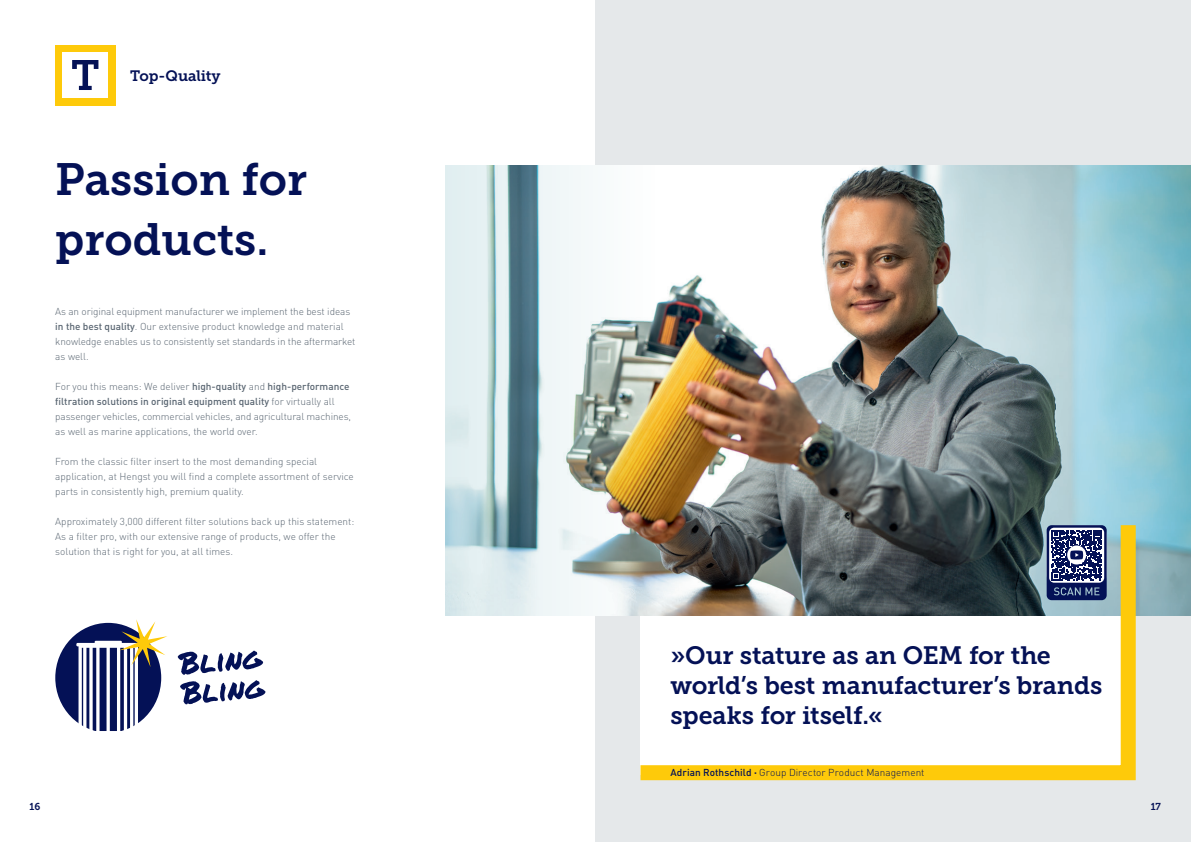
<style>
.page{position:relative;width:1191px;height:842px;background:#fff}
.page>*{position:absolute;margin:0;border:0;box-sizing:border-box;transform-origin:0 0}
.t1{font:45px "Museo Slab 700";color:#041156}
.Einf__Abs{font:25px/30px "Museo Slab 700";letter-spacing:-.01em;color:#041156}
.t2{font:15px "Museo Slab 700";letter-spacing:-.01em;color:#041156}
.t3{font:300 10px/15px "DIN Pro";color:#596571}
.t4{font:300 10px "DIN Pro";letter-spacing:.005em;color:#041156}
.t5{font:10px "Museo Slab 700";color:#041156}
.s1{font-weight:500}
.s2{font-weight:700}
</style>
<div class="page">
<div style="left:595px;top:0;width:596px;height:842px;background:#e5e8ea"></div>
<img style="left:655px;top:165px;width:536px;height:450px">
<svg style="left:629px;top:510px;width:514px;height:271px;background:#c4c3b3"></svg>
<img style="left:445px;top:165px;width:210px;height:450px">
<div style="left:55px;top:623px;width:106px;height:110px;background:#041156;border-radius:50%"></div>
<svg style="left:76px;top:619px;width:91px;height:114px"></svg>
<svg style="left:178px;top:651px;width:87px;height:53px"></svg>
<div style="left:55px;top:45px;width:60px;height:60px;background:#feca0a"></div>
<div style="left:63px;top:52px;width:45px;height:46px;background:#fff"></div>
<svg style="left:72px;top:60px;width:26px;height:30px"></svg>
<svg style="left:1046px;top:525px;width:60px;height:75px;background:#4c5687"></svg>
<p class="t2" style="left:130px;top:67px;width:92px">Top-Quality</p>
<p class="t1" style="left:55px;top:154px;width:253px">Passion for</p>
<p class="t1" style="left:55px;top:214px;width:215px">products.</p>
<p class="t3" style="left:55px;top:303px;width:302px">As an original equipment manufacturer we implement the best ideas <span class="s1">in the best quality</span>. Our extensive product knowledge and material knowledge enables us to consistently set standards in the aftermarket as well.</p>
<p class="t3" style="left:55px;top:378px;width:297px">For you this means: We deliver <span class="s1">high-quality</span> and <span class="s1">high-performance filtration solutions in original equipment quality</span> for virtually all passenger vehicles, commercial vehicles, and agricultural machines, as well as marine applications, the world over.</p>
<p class="t3" style="left:55px;top:453px;width:300px">From the classic filter insert to the most demanding special application, at Hengst you will find a complete assortment of service parts in consistently high, premium quality.</p>
<p class="t3" style="left:55px;top:513px;width:301px">Approximately 3,000 different filter solutions back up this statement:<br>As a filter pro, with our extensive range of products, we offer the solution that is right for you, at all times.</p>
<p class="Einf__Abs" style="left:670px;top:640px;width:433px">»Our stature as an OEM for the world’s best manufacturer’s brands speaks for itself.«</p>
<p class="t4" style="left:670px;top:765px;width:255px"><span class="s1">Adrian Rothschild</span> <span class="s2">·</span> Group Director Product Management</p>
<p class="t5" style="left:29px;top:801px;width:12px">16</p>
<p class="t5" style="left:1150px;top:801px;width:12px">17</p>
</div>
